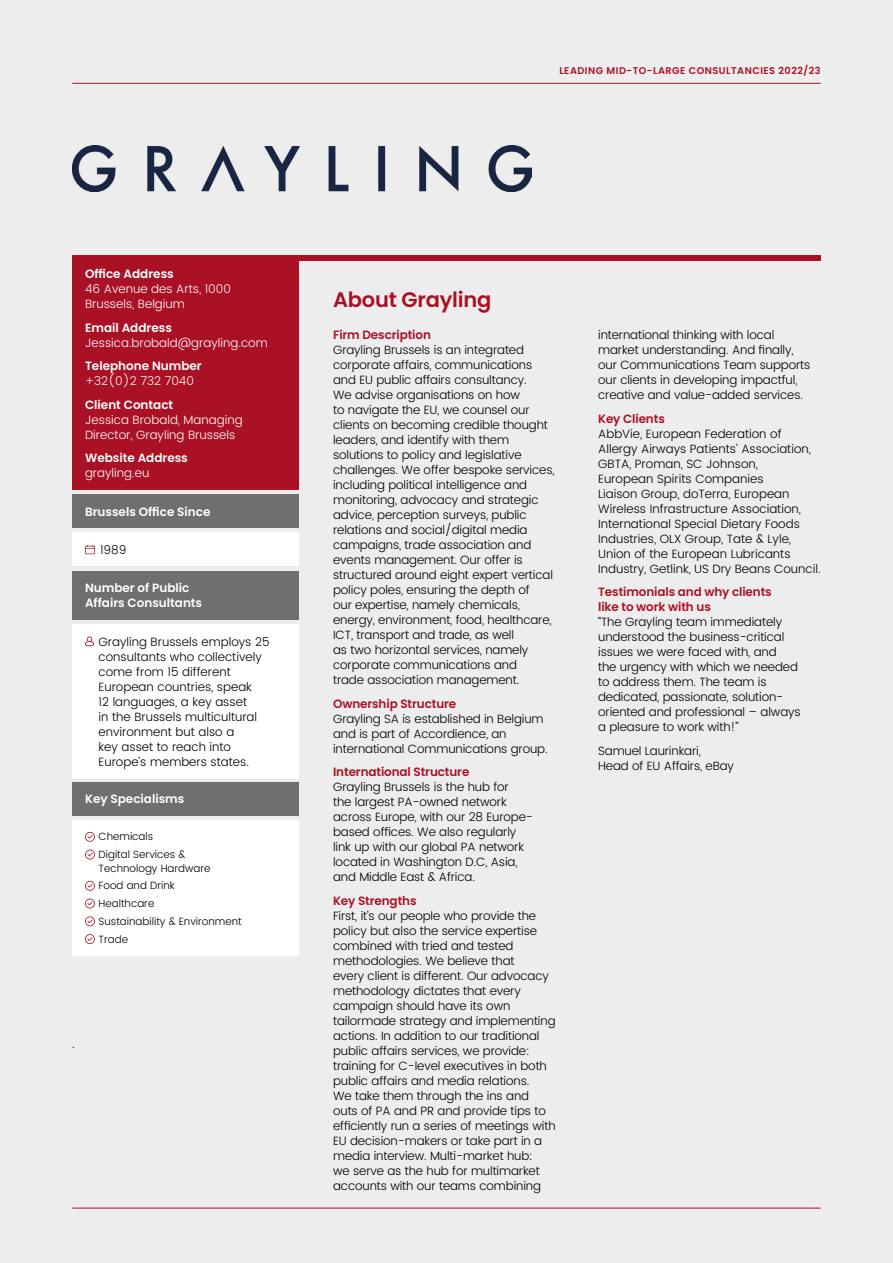
<style>
.page{position:relative;width:893px;height:1263px;background:#ededed}
.page>*{position:absolute;margin:0;border:0;box-sizing:border-box;transform-origin:0 0}
.t1{font:600 21px "Poppins";letter-spacing:-.01em;color:#aa1124}
.t2{font:300 12px/15px "Poppins";letter-spacing:-.01em;color:#000}
.t3{font:300 12px/15px "Poppins";color:#fff}
.t4{font:600 12px/15px "Poppins";color:#fff}
.t5{font:600 12px/15px "Poppins";letter-spacing:-.01em;color:#aa1124}
.t6{font:300 10.5px/17.7px "Poppins";color:#000}
.t7{font:600 9.75px "Poppins";letter-spacing:.05em;color:#aa1124}
</style>
<div class="page">
<hr style="left:72px;top:83px;width:749px;height:1px;background:#aa1124">
<div style="left:72px;top:255px;width:749px;height:5px;background:#aa1124"></div>
<hr style="left:72px;top:1208px;width:749px;height:1px;background:#aa1124">
<img style="left:72px;top:146px;width:460px;height:46px">
<div style="left:72px;top:494px;width:227px;height:34px;background:#706f6f"></div>
<div style="left:72px;top:571px;width:227px;height:48px;background:#706f6f"></div>
<div style="left:72px;top:532px;width:227px;height:34px;background:#fff"></div>
<svg style="left:85px;top:545px;width:10px;height:9px"></svg>
<div style="left:72px;top:624px;width:227px;height:154px;background:#fff"></div>
<svg style="left:85px;top:636px;width:9px;height:10px"></svg>
<div style="left:72px;top:257px;width:227px;height:233px;background:#aa1124"></div>
<div style="left:72px;top:820px;width:227px;height:135px;background:#fff"></div>
<svg style="left:85px;top:832px;width:10px;height:10px"></svg>
<svg style="left:85px;top:850px;width:10px;height:9px"></svg>
<svg style="left:85px;top:881px;width:10px;height:10px"></svg>
<svg style="left:85px;top:899px;width:10px;height:9px"></svg>
<svg style="left:85px;top:916px;width:10px;height:10px"></svg>
<svg style="left:85px;top:934px;width:10px;height:10px"></svg>
<div style="left:72px;top:782px;width:227px;height:34px;background:#706f6f"></div>
<p class="t7" style="left:559px;top:65px;width:263px">LEADING MID-TO-LARGE CONSULTANCIES 2022/23</p>
<p class="t4" style="left:85px;top:267px;width:90px">Office Address</p>
<p class="t3" style="left:85px;top:282px;width:147px">46 Avenue des Arts, 1000<br>Brussels, Belgium</p>
<p class="t4" style="left:85px;top:320px;width:88px">Email Address</p>
<p class="t3" style="left:85px;top:336px;width:184px">Jessica.brobald@grayling.com</p>
<p class="t4" style="left:85px;top:359px;width:118px">Telephone Number</p>
<p class="t3" style="left:85px;top:374px;width:110px">+32(0)2 732 7040</p>
<p class="t4" style="left:85px;top:397px;width:90px">Client Contact</p>
<p class="t3" style="left:85px;top:413px;width:159px">Jessica Brobald, Managing<br>Director, Grayling Brussels</p>
<p class="t4" style="left:85px;top:451px;width:104px">Website Address</p>
<p class="t3" style="left:85px;top:466px;width:66px">grayling.eu</p>
<p class="t4" style="left:85px;top:504px;width:127px">Brussels Office Since</p>
<p class="t2" style="left:100px;top:542px;width:28px">1989</p>
<p class="t4" style="left:85px;top:580px;width:119px">Number of Public<br>Affairs Consultants</p>
<p class="t2" style="left:99px;top:634px;width:173px">Grayling Brussels employs 25 consultants who collectively come from 15 different<br>European countries, speak<br>12 languages, a key asset<br>in the Brussels multicultural environment but also a<br>key asset to reach into<br>Europe’s members states.</p>
<p class="t4" style="left:85px;top:791px;width:101px">Key Specialisms</p>
<p class="t6" style="left:99px;top:828px;width:88px">Chemicals<br>Digital Services &amp;</p>
<p class="t6" style="left:99px;top:859px;width:145px">Technology Hardware<br>Food and Drink<br>Healthcare<br>Sustainability &amp; Environment<br>Trade</p>
<p class="t2" style="left:72px;top:1036px;width:4px">.</p>
<h1 class="t1" style="left:333px;top:287px;width:160px">About Grayling</h1>
<p class="t5" style="left:333px;top:327px;width:99px">Firm Description</p>
<p class="t2" style="left:333px;top:343px;width:223px">Grayling Brussels is an integrated corporate affairs, communications and EU public affairs consultancy.<br>We advise organisations on how<br>to navigate the EU, we counsel our clients on becoming credible thought leaders, and identify with them solutions to policy and legislative challenges. We offer bespoke services, including political intelligence and monitoring, advocacy and strategic advice, perception surveys, public relations and social/digital media campaigns, trade association and events management. Our offer is structured around eight expert vertical policy poles, ensuring the depth of<br>our expertise, namely chemicals, energy, environment, food, healthcare, ICT, transport and trade, as well<br>as two horizontal services, namely corporate communications and<br>trade association management.</p>
<p class="t5" style="left:333px;top:696px;width:125px">Ownership Structure</p>
<p class="t2" style="left:333px;top:711px;width:216px">Grayling SA is established in Belgium and is part of Accordience, an international Communications group.</p>
<p class="t5" style="left:333px;top:764px;width:138px">International Structure</p>
<p class="t2" style="left:333px;top:780px;width:201px">Grayling Brussels is the hub for<br>the largest PA-owned network across Europe, with our 28 Europe&shy;based offices. We also regularly link up with our global PA network located in Washington D.C, Asia, and Middle East &amp; Africa.</p>
<p class="t5" style="left:333px;top:893px;width:85px">Key Strengths</p>
<p class="t2" style="left:333px;top:908px;width:224px">First, it’s our people who provide the policy but also the service expertise combined with tried and tested methodologies. We believe that<br>every client is different. Our advocacy methodology dictates that every campaign should have its own tailormade strategy and implementing actions. In addition to our traditional public affairs services, we provide: training for C-level executives in both public affairs and media relations.<br>We take them through the ins and outs of PA and PR and provide tips to efficiently run a series of meetings with EU decision-makers or take part in a media interview. Multi-market hub:<br>we serve as the hub for multimarket accounts with our teams combining</p>
<p class="t2" style="left:598px;top:328px;width:214px">international thinking with local market understanding. And finally, our Communications Team supports our clients in developing impactful, creative and value-added services.</p>
<p class="t5" style="left:598px;top:411px;width:68px">Key Clients</p>
<p class="t2" style="left:598px;top:426px;width:224px">AbbVie, European Federation of Allergy Airways Patients’ Association, GBTA, Proman, SC Johnson,<br>European Spirits Companies<br>Liaison Group, doTerra, European Wireless Infrastructure Association, International Special Dietary Foods Industries, OLX Group, Tate &amp; Lyle, Union of the European Lubricants Industry, Getlink, US Dry Beans Council.</p>
<p class="t5" style="left:598px;top:584px;width:175px">Testimonials and why clients like to work with us</p>
<p class="t2" style="left:598px;top:615px;width:204px">“The Grayling team immediately understood the business-critical issues we were faced with, and<br>the urgency with which we needed to address them. The team is dedicated, passionate, solution&shy;oriented and professional – always a pleasure to work with!”</p>
<p class="t2" style="left:598px;top:743px;width:137px">Samuel Laurinkari,<br>Head of EU Affairs, eBay</p>
</div>
